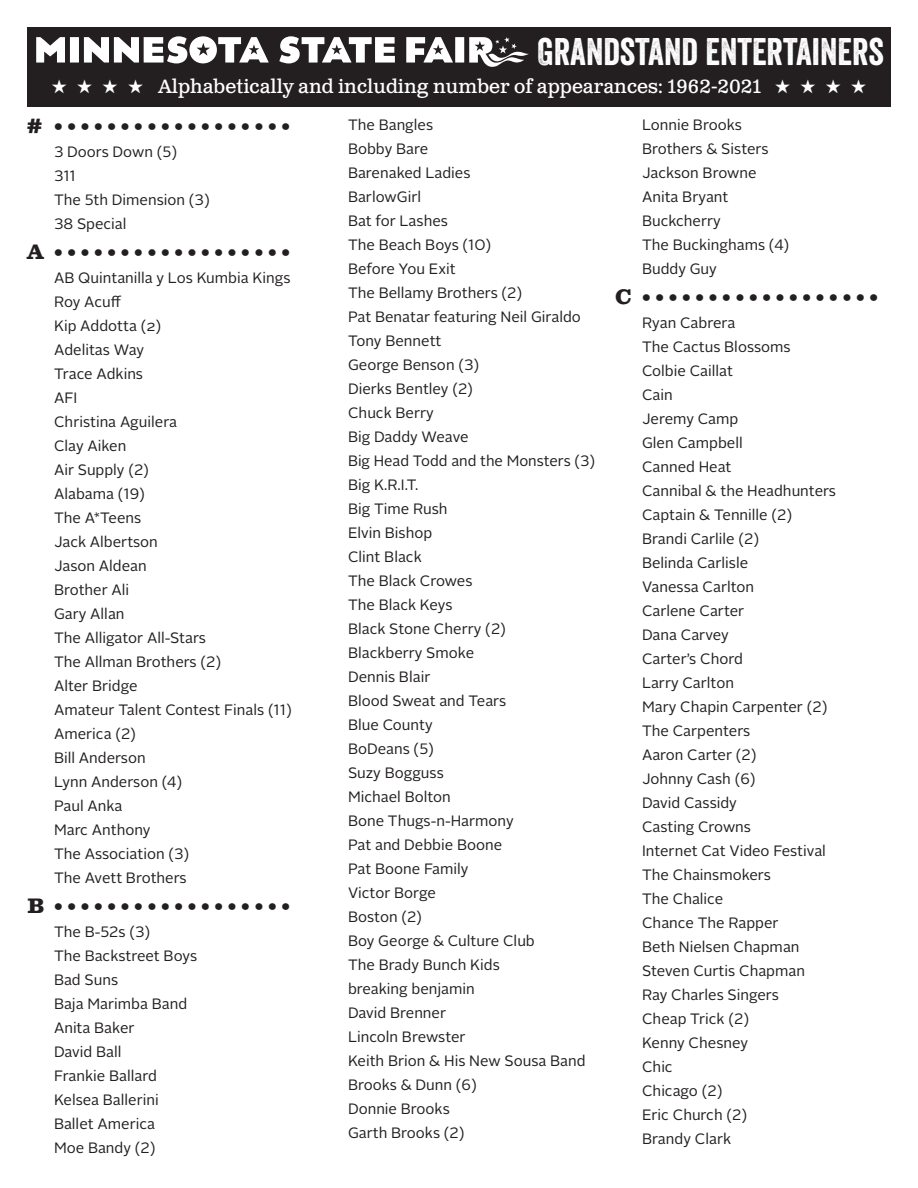
<style>
.page{position:relative;width:918px;height:1188px;background:#fff}
.page>*{position:absolute;margin:0;border:0;box-sizing:border-box;transform-origin:0 0}
.t1{font:37.35px "Veneer";color:#fff}
.t2{font:19.2px "Clarendon Text Pro";color:#fff}
.t3{font:700 18px "Clarendon Text Pro";color:#231f20}
.t4{font:15px/24px "Alright Sans";color:#231f20}
.s1{font-family:"Fairchild";font-weight:400;font-size:21px}
.s2{font-size:21px}
</style>
<div class="page">
<div style="left:27px;top:27px;width:864px;height:80px;background:#231f20"></div>
<div style="left:455px;top:37px;width:9px;height:26px;background:#fff"></div>
<svg style="left:406px;top:37px;width:47px;height:26px"></svg>
<svg style="left:279px;top:36px;width:116px;height:27px"></svg>
<svg style="left:36px;top:37px;width:29px;height:26px"></svg>
<div style="left:70px;top:37px;width:9px;height:26px;background:#fff"></div>
<svg style="left:84px;top:36px;width:185px;height:27px"></svg>
<svg style="left:469px;top:37px;width:60px;height:30px"></svg>
<h1 class="t1" style="left:537px;top:29px;width:348px">GRANDSTAND ENTERTAINERS</h1>
<p class="t2" style="left:52px;top:75px;width:816px">★ ★ ★ ★ Alphabetically and including number of appearances: 1962-2021 ★ ★ ★ ★</p>
<p class="t3" style="left:27px;top:116px;width:265px"><span class="s1">#</span> • • • • • • • • • • • • • • • • • •</p>
<p class="t4" style="left:54px;top:141px;width:157px">3 Doors Down (5)<br>311<br>The 5th Dimension (3)<br>38 Special</p>
<p class="t3" style="left:27px;top:242px;width:265px"><span class="s2">A</span> • • • • • • • • • • • • • • • • • •</p>
<p class="t4" style="left:54px;top:267px;width:239px">AB Quintanilla y Los Kumbia Kings<br>Roy Acuff<br>Kip Addotta (2)<br>Adelitas Way<br>Trace Adkins<br>AFI<br>Christina Aguilera<br>Clay Aiken<br>Air Supply (2)<br>Alabama (19)<br>The A*Teens<br>Jack Albertson<br>Jason Aldean<br>Brother Ali<br>Gary Allan<br>The Alligator All-Stars<br>The Allman Brothers (2)<br>Alter Bridge<br>Amateur Talent Contest Finals (11)<br>America (2)<br>Bill Anderson<br>Lynn Anderson (4)<br>Paul Anka<br>Marc Anthony<br>The Association (3)<br>The Avett Brothers</p>
<p class="t3" style="left:27px;top:896px;width:265px"><span class="s2">B</span> • • • • • • • • • • • • • • • • • •</p>
<p class="t4" style="left:54px;top:921px;width:145px">The B-52s (3)<br>The Backstreet Boys<br>Bad Suns<br>Baja Marimba Band<br>Anita Baker<br>David Ball<br>Frankie Ballard<br>Kelsea Ballerini<br>Ballet America<br>Moe Bandy (2)</p>
<p class="t4" style="left:348px;top:113px;width:249px">The Bangles<br>Bobby Bare<br>Barenaked Ladies<br>BarlowGirl<br>Bat for Lashes<br>The Beach Boys (10)<br>Before You Exit<br>The Bellamy Brothers (2)<br>Pat Benatar featuring Neil Giraldo<br>Tony Bennett<br>George Benson (3)<br>Dierks Bentley (2)<br>Chuck Berry<br>Big Daddy Weave<br>Big Head Todd and the Monsters (3)<br>Big K.R.I.T.<br>Big Time Rush<br>Elvin Bishop<br>Clint Black<br>The Black Crowes<br>The Black Keys<br>Black Stone Cherry (2)<br>Blackberry Smoke<br>Dennis Blair<br>Blood Sweat and Tears<br>Blue County<br>BoDeans (5)<br>Suzy Bogguss<br>Michael Bolton<br>Bone Thugs-n-Harmony<br>Pat and Debbie Boone<br>Pat Boone Family<br>Victor Borge<br>Boston (2)<br>Boy George &amp; Culture Club<br>The Brady Bunch Kids<br>breaking benjamin<br>David Brenner<br>Lincoln Brewster<br>Keith Brion &amp; His New Sousa Band<br>Brooks &amp; Dunn (6)<br>Donnie Brooks<br>Garth Brooks (2)</p>
<p class="t4" style="left:642px;top:113px;width:149px">Lonnie Brooks<br>Brothers &amp; Sisters<br>Jackson Browne<br>Anita Bryant<br>Buckcherry<br>The Buckinghams (4)<br>Buddy Guy</p>
<p class="t3" style="left:615px;top:287px;width:265px"><span class="s2">C</span> • • • • • • • • • • • • • • • • • •</p>
<p class="t4" style="left:642px;top:311px;width:196px">Ryan Cabrera<br>The Cactus Blossoms<br>Colbie Caillat<br>Cain<br>Jeremy Camp<br>Glen Campbell<br>Canned Heat<br>Cannibal &amp; the Headhunters<br>Captain &amp; Tennille (2)<br>Brandi Carlile (2)<br>Belinda Carlisle<br>Vanessa Carlton<br>Carlene Carter<br>Dana Carvey<br>Carter’s Chord<br>Larry Carlton<br>Mary Chapin Carpenter (2)<br>The Carpenters<br>Aaron Carter (2)<br>Johnny Cash (6)<br>David Cassidy<br>Casting Crowns<br>Internet Cat Video Festival<br>The Chainsmokers<br>The Chalice<br>Chance The Rapper<br>Beth Nielsen Chapman<br>Steven Curtis Chapman<br>Ray Charles Singers<br>Cheap Trick (2)<br>Kenny Chesney<br>Chic<br>Chicago (2)<br>Eric Church (2)<br>Brandy Clark</p>
</div>
